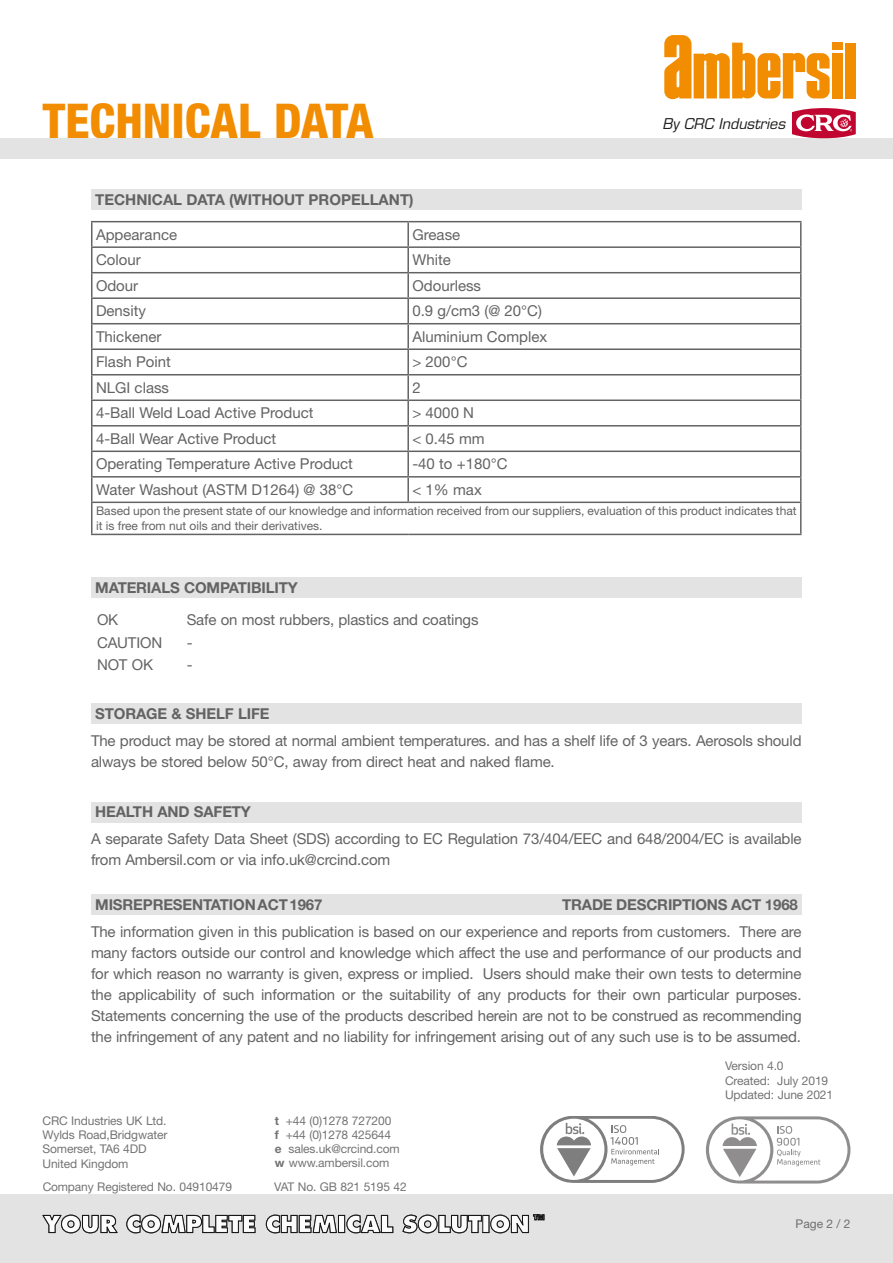
<style>
.page{position:relative;width:893px;height:1263px;background:#fff}
.page>*{position:absolute;margin:0;border:0;box-sizing:border-box;transform-origin:0 0}
.t1{font:800 condensed 48px "Helvetica Neue LT Std";color:#f28c00}
.t2{font:15px/21px "Helvetica Neue LT Std";letter-spacing:-.01em;color:#646363}
.t3{font:700 15px "Helvetica Neue LT Std";letter-spacing:-.01em;color:#646363}
.t4{font:italic 14.55px "Eurostile LT Std";color:#1c1d1b}
.t5{font:12px/14.2px "Helvetica Neue LT Std";letter-spacing:-.01em;color:#646363}
.t6{font:12px "Helvetica Neue LT Std";color:#706f6f}
.s1{font-weight:700}
</style>
<div class="page">
<div style="left:0;top:1195px;width:893px;height:68px;background:#e3e3e3"></div>
<svg style="left:42px;top:1214px;width:76px;height:19px"></svg>
<svg style="left:126px;top:1214px;width:419px;height:19px"></svg>
<svg style="left:706px;top:1116px;width:144px;height:67px"></svg>
<svg style="left:540px;top:1116px;width:145px;height:66px"></svg>
<hr style="left:91px;top:221px;width:317px;height:1px;background:#646363">
<hr style="left:408px;top:221px;width:393px;height:1px;background:#646363">
<hr style="left:407px;top:222px;width:2px;height:24px;background:#646363">
<hr style="left:91px;top:246px;width:317px;height:2px;background:#646363">
<hr style="left:408px;top:246px;width:393px;height:2px;background:#646363">
<hr style="left:407px;top:248px;width:2px;height:24px;background:#646363">
<hr style="left:91px;top:272px;width:317px;height:1px;background:#646363">
<hr style="left:408px;top:272px;width:393px;height:1px;background:#646363">
<hr style="left:407px;top:273px;width:2px;height:24px;background:#646363">
<hr style="left:91px;top:297px;width:317px;height:2px;background:#646363">
<hr style="left:408px;top:297px;width:393px;height:2px;background:#646363">
<hr style="left:407px;top:299px;width:2px;height:24px;background:#646363">
<hr style="left:91px;top:323px;width:317px;height:1px;background:#646363">
<hr style="left:408px;top:323px;width:393px;height:1px;background:#646363">
<hr style="left:407px;top:324px;width:2px;height:24px;background:#646363">
<hr style="left:91px;top:348px;width:317px;height:2px;background:#646363">
<hr style="left:408px;top:348px;width:393px;height:2px;background:#646363">
<hr style="left:407px;top:350px;width:2px;height:24px;background:#646363">
<hr style="left:91px;top:374px;width:317px;height:1px;background:#646363">
<hr style="left:408px;top:374px;width:393px;height:1px;background:#646363">
<hr style="left:407px;top:375px;width:2px;height:24px;background:#646363">
<hr style="left:91px;top:399px;width:317px;height:2px;background:#646363">
<hr style="left:408px;top:399px;width:393px;height:2px;background:#646363">
<hr style="left:407px;top:401px;width:2px;height:24px;background:#646363">
<hr style="left:91px;top:425px;width:317px;height:1px;background:#646363">
<hr style="left:408px;top:425px;width:393px;height:1px;background:#646363">
<hr style="left:407px;top:426px;width:2px;height:24px;background:#646363">
<hr style="left:91px;top:450px;width:317px;height:2px;background:#646363">
<hr style="left:408px;top:450px;width:393px;height:2px;background:#646363">
<hr style="left:407px;top:452px;width:2px;height:24px;background:#646363">
<hr style="left:91px;top:476px;width:317px;height:2px;background:#646363">
<svg style="left:91px;top:222px;width:1px;height:280px"></svg>
<hr style="left:408px;top:476px;width:393px;height:2px;background:#646363">
<hr style="left:407px;top:478px;width:2px;height:24px;background:#646363">
<svg style="left:800px;top:222px;width:1px;height:280px"></svg>
<hr style="left:91px;top:502px;width:317px;height:1px;background:#646363">
<hr style="left:91px;top:503px;width:1px;height:31px;background:#646363">
<hr style="left:408px;top:502px;width:393px;height:1px;background:#646363">
<hr style="left:800px;top:503px;width:1px;height:31px;background:#646363">
<hr style="left:91px;top:534px;width:317px;height:1px;background:#646363">
<hr style="left:408px;top:534px;width:393px;height:1px;background:#646363">
<div style="left:91px;top:189px;width:710px;height:21px;background:#e3e3e3"></div>
<div style="left:91px;top:704px;width:710px;height:20px;background:#e3e3e3"></div>
<div style="left:91px;top:895px;width:710px;height:20px;background:#e3e3e3"></div>
<div style="left:91px;top:802px;width:710px;height:20px;background:#e3e3e3"></div>
<div style="left:91px;top:577px;width:710px;height:21px;background:#e3e3e3"></div>
<div style="left:0;top:138px;width:893px;height:21px;background:#e3e3e3"></div>
<div style="left:845px;top:43px;width:10px;height:55px;background:#f28c00"></div>
<div style="left:832px;top:43px;width:10px;height:7px;background:#f28c00"></div>
<div style="left:832px;top:53px;width:10px;height:45px;background:#f28c00"></div>
<svg style="left:664px;top:35px;width:166px;height:64px"></svg>
<svg style="left:792px;top:108px;width:64px;height:30px"></svg>
<h1 class="t1" style="left:43px;top:91px;width:333px">TECHNICAL DATA</h1>
<p class="t3" style="left:95px;top:190px;width:320px">TECHNICAL DATA (WITHOUT PROPELLANT)</p>
<p class="t4" style="left:663px;top:115px;width:124px">By CRC Industries</p>
<p class="t2" style="left:96px;top:224px;width:83px">Appearance</p>
<p class="t2" style="left:412px;top:224px;width:49px">Grease</p>
<p class="t2" style="left:96px;top:249px;width:46px">Colour</p>
<p class="t2" style="left:412px;top:249px;width:40px">White</p>
<p class="t2" style="left:96px;top:275px;width:44px">Odour</p>
<p class="t2" style="left:412px;top:275px;width:70px">Odourless</p>
<p class="t2" style="left:96px;top:300px;width:52px">Density</p>
<p class="t2" style="left:412px;top:300px;width:131px">0.9 g/cm3 (@ 20°C)</p>
<p class="t2" style="left:96px;top:326px;width:67px">Thickener</p>
<p class="t2" style="left:412px;top:326px;width:136px">Aluminium Complex</p>
<p class="t2" style="left:96px;top:351px;width:76px">Flash Point</p>
<p class="t2" style="left:412px;top:351px;width:57px">&gt; 200°C</p>
<p class="t2" style="left:96px;top:377px;width:75px">NLGI class</p>
<p class="t2" style="left:412px;top:377px;width:10px">2</p>
<p class="t2" style="left:96px;top:402px;width:219px">4-Ball Weld Load Active Product</p>
<p class="t2" style="left:412px;top:402px;width:63px">&gt; 4000 N</p>
<p class="t2" style="left:96px;top:428px;width:182px">4-Ball Wear Active Product</p>
<p class="t2" style="left:412px;top:428px;width:74px">&lt; 0.45 mm</p>
<p class="t2" style="left:96px;top:453px;width:259px">Operating Temperature Active Product</p>
<p class="t2" style="left:412px;top:453px;width:97px">-40 to +180°C</p>
<p class="t2" style="left:96px;top:479px;width:259px">Water Washout (ASTM D1264) @ 38°C</p>
<p class="t2" style="left:412px;top:479px;width:71px">&lt; 1% max</p>
<p class="t5" style="left:96px;top:503px;width:702px;line-height:15px">Based upon the present state of our knowledge and information received from our suppliers, evaluation of this product indicates that it is free from nut oils and their derivatives.</p>
<p class="t3" style="left:95px;top:578px;width:204px">MATERIALS COMPATIBILITY</p>
<p class="t2" style="left:97px;top:609px;width:23px">OK</p>
<p class="t2" style="left:187px;top:609px;width:293px">Safe on most rubbers, plastics and coatings</p>
<p class="t2" style="left:97px;top:631px;width:67px">CAUTION</p>
<p class="t2" style="left:187px;top:631px;width:7px">-</p>
<p class="t2" style="left:97px;top:654px;width:58px">NOT OK</p>
<p class="t2" style="left:187px;top:654px;width:7px">-</p>
<p class="t3" style="left:95px;top:705px;width:176px">STORAGE &amp; SHELF LIFE</p>
<p class="t2" style="left:91px;top:730px;width:712px">The product may be stored at normal ambient temperatures. and has a shelf life of 3 years. Aerosols should always be stored below 50°C, away from direct heat and naked flame.</p>
<p class="t3" style="left:95px;top:803px;width:157px">HEALTH AND SAFETY</p>
<p class="t2" style="left:91px;top:828px;width:712px">A separate Safety Data Sheet (SDS) according to EC Regulation 73/404/EEC and 648/2004/EC is available from Ambersil.com or via info.uk@crcind.com</p>
<p class="t3" style="left:95px;top:895px;width:229px">MISREPRESENTATION ACT 1967</p>
<p class="t3" style="left:562px;top:895px;width:237px">TRADE DESCRIPTIONS ACT 1968</p>
<p class="t2" style="left:91px;top:921px;width:712px;text-align:justify">The information given in this publication is based on our experience and reports from customers. There are many factors outside our control and knowledge which affect the use and performance of our products and for which reason no warranty is given, express or implied. Users should make their own tests to determine the applicability of such information or the suitability of any products for their own particular purposes.<br>Statements concerning the use of the products described herein are not to be construed as recommending the infringement of any patent and no liability for infringement arising out of any such use is to be assumed.</p>
<p class="t5" style="left:43px;top:1113px;width:126px">CRC Industries UK Ltd.<br>Wylds Road,Bridgwater<br>Somerset, TA6 4DD<br>United Kingdom</p>
<p class="t5" style="left:275px;top:1113px;width:127px"><span class="s1">t</span> +44 (0)1278 727200<br><span class="s1">f</span> +44 (0)1278 425644 <span class="s1">e</span> sales.uk@crcind.com <span class="s1">w</span> www.ambersil.com</p>
<p class="t5" style="left:43px;top:1179px;width:191px">Company Registered No. 04910479</p>
<p class="t5" style="left:274px;top:1179px;width:134px">VAT No. GB 821 5195 42</p>
<p class="t5" style="left:725px;top:1059px;width:110px">Version 4.0<br>Created: July 2019<br>Updated: June 2021</p>
<p class="t6" style="left:795px;top:1217px;width:56px">Page 2 / 2</p>
</div>
